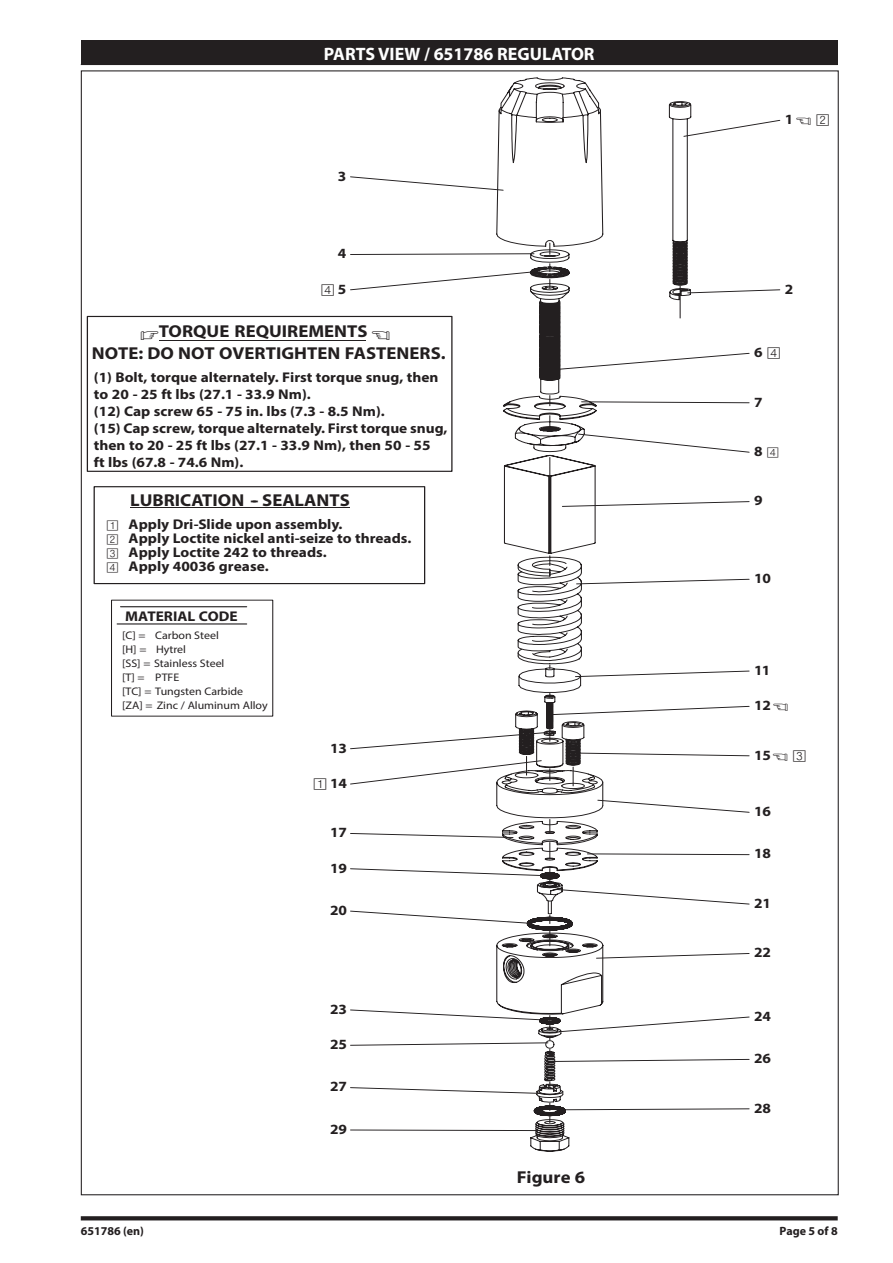
<style>
.page{position:relative;width:893px;height:1263px;background:#fff}
.page>*{position:absolute;margin:0;border:0;box-sizing:border-box;transform-origin:0 0}
.Table_Heading_White_bold_12{font:700 18px "Myriad Pro";color:#fff}
.t1{font:700 17.25px "Myriad Pro";color:#231f20;scale:1.09 1}
.t2{font:700 14.1px/17px "Myriad Pro";color:#231f20;scale:1.09 1}
.t3{font:700 12px "Myriad Pro";color:#231f20}
.t4{font:10.95px/14.1px "Myriad Pro";color:#231f20;scale:1.09 1}
</style>
<div class="page">
<svg style="left:81px;top:1216px;width:757px;height:4px;background:#2e2b2c"></svg>
<svg style="left:501px;top:77px;width:97px;height:25px"></svg>
<svg style="left:530px;top:1116px;width:40px;height:36px"></svg>
<div style="left:87px;top:316px;width:365px;height:156px;border:1px solid #231f20"></div>
<hr style="left:159px;top:340px;width:206px;height:1px;background:#231f20">
<div style="left:94px;top:486px;width:331px;height:98px;border:1px solid #231f20"></div>
<hr style="left:130px;top:507px;width:220px;height:1px;background:#231f20">
<svg style="left:350px;top:1129px;width:189px;height:2px"></svg>
<hr style="left:121px;top:606px;width:126px;height:1px;background:#231f20">
<hr style="left:117px;top:623px;width:130px;height:1px;background:#231f20">
<div style="left:111px;top:600px;width:162px;height:116px;border:1px solid #231f20"></div>
<div style="left:81px;top:40px;width:757px;height:24px;background:#231f20"></div>
<hr style="left:81px;top:64px;width:757px;height:1px;background:#231f20">
<svg style="left:350px;top:102px;width:431px;height:1014px"></svg>
<p class="Table_Heading_White_bold_12" style="left:324px;top:42px;width:272px">PARTS VIEW / 651786 REGULATOR</p>
<p class="t2" style="left:338px;top:167px;width:9px">3</p>
<p class="t2" style="left:338px;top:245px;width:9px">4</p>
<p class="t2" style="left:338px;top:280px;width:9px">5</p>
<p class="t1" style="left:159px;top:320px;width:193px">TORQUE REQUIREMENTS</p>
<p class="t2" style="left:94px;top:368px;width:326px">(1) Bolt, torque alternately. First torque snug, then to 20 - 25 ft lbs (27.1 - 33.9 Nm).<br>(12) Cap screw 65 - 75 in. lbs (7.3 - 8.5 Nm).<br>(15) Cap screw, torque alternately. First torque snug, then to 20 - 25 ft lbs (27.1 - 33.9 Nm), then 50 - 55<br>ft lbs (67.8 - 74.6 Nm).</p>
<p class="t1" style="left:92px;top:342px;width:326px">NOTE: DO NOT OVERTIGHTEN FASTENERS.</p>
<p class="t1" style="left:130px;top:489px;width:203px">LUBRICATION -- SEALANTS</p>
<p class="t2" style="left:129px;top:516px;width:261px;line-height:14.1px;text-indent:-23px">○ Apply Dri-Slide upon assembly.<br>Apply Loctite nickel anti-seize to threads.<br>Apply Loctite 242 to threads.<br>Apply 40036 grease.</p>
<p class="t2" style="left:125px;top:607px;width:105px">MATERIAL CODE</p>
<p class="t4" style="left:122px;top:628px;width:135px">[C] = Carbon Steel<br>[H] = Hytrel<br>[SS] = Stainless Steel<br>[T] = PTFE<br>[TC] = Tungsten Carbide<br>[ZA] = Zinc / Aluminum Alloy</p>
<p class="t2" style="left:330px;top:739px;width:17px">13</p>
<p class="t2" style="left:312px;top:774px;width:34px">○14</p>
<p class="t2" style="left:330px;top:823px;width:17px">17</p>
<p class="t2" style="left:330px;top:859px;width:17px">19</p>
<p class="t2" style="left:330px;top:901px;width:17px">20</p>
<p class="t2" style="left:330px;top:1000px;width:17px">23</p>
<p class="t2" style="left:330px;top:1035px;width:17px">25</p>
<p class="t2" style="left:330px;top:1078px;width:17px">27</p>
<p class="t2" style="left:330px;top:1120px;width:17px">29</p>
<p class="t1" style="left:517px;top:1166px;width:64px">Figure 6</p>
<p class="t2" style="left:785px;top:110px;width:9px">1</p>
<p class="t2" style="left:754px;top:343px;width:9px">6</p>
<p class="t2" style="left:754px;top:393px;width:9px">7</p>
<p class="t2" style="left:754px;top:442px;width:9px">8</p>
<p class="t2" style="left:754px;top:492px;width:9px">9</p>
<p class="t2" style="left:785px;top:280px;width:9px">2</p>
<p class="t2" style="left:754px;top:569px;width:17px">10</p>
<p class="t2" style="left:754px;top:661px;width:16px">11</p>
<p class="t2" style="left:754px;top:696px;width:17px">12</p>
<p class="t2" style="left:754px;top:746px;width:17px">15</p>
<p class="t2" style="left:754px;top:802px;width:17px">16</p>
<p class="t2" style="left:754px;top:845px;width:17px">18</p>
<p class="t2" style="left:754px;top:894px;width:17px">21</p>
<p class="t2" style="left:754px;top:943px;width:17px">22</p>
<p class="t2" style="left:754px;top:1007px;width:17px">24</p>
<p class="t2" style="left:754px;top:1049px;width:17px">26</p>
<p class="t2" style="left:754px;top:1099px;width:17px">28</p>
<p class="t3" style="left:81px;top:1223px;width:65px">651786 (en)</p>
<p class="t3" style="left:780px;top:1223px;width:60px">Page 5 of 8</p>
</div>
